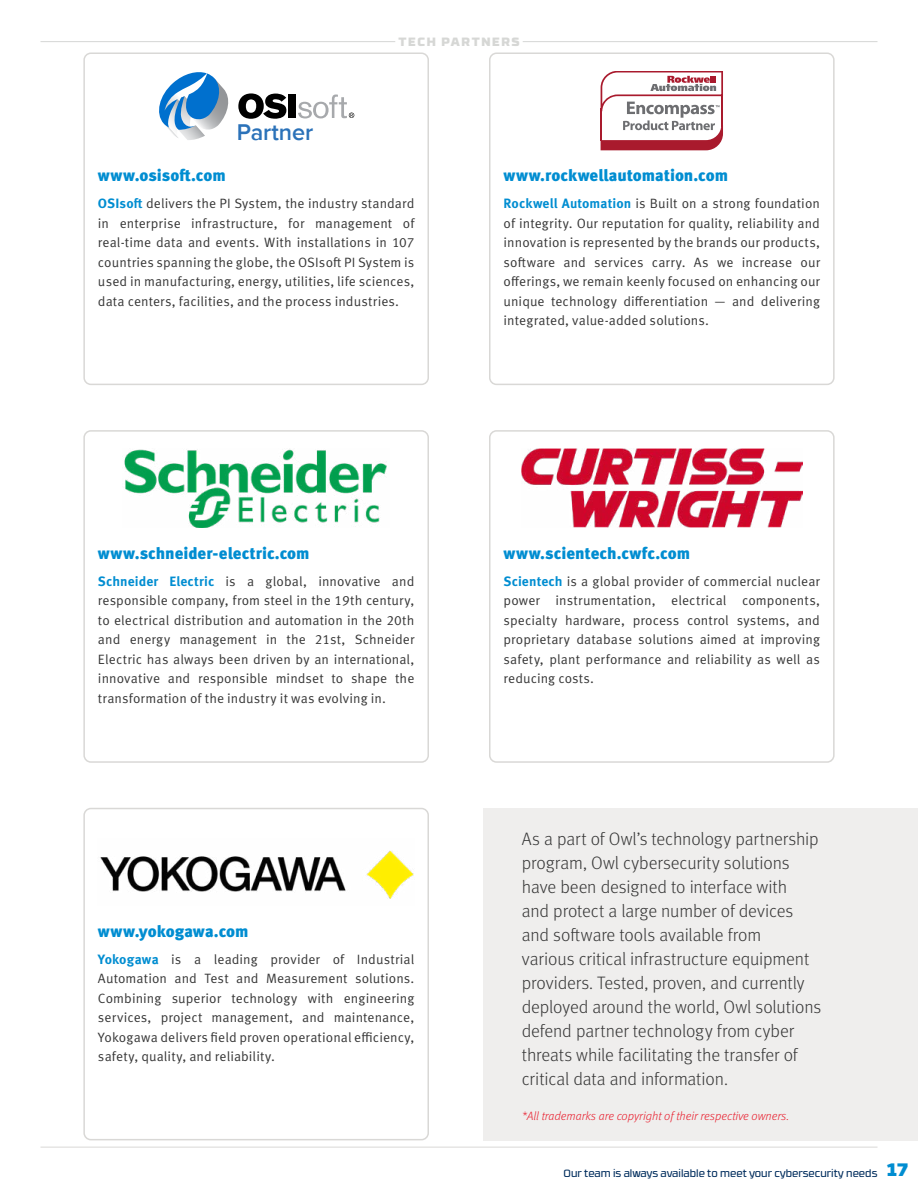
<style>
.page{position:relative;width:918px;height:1188px;background:#fff}
.page>*{position:absolute;margin:0;border:0;box-sizing:border-box;transform-origin:0 0}
.t1{font:600 23.4px "Proxima Nova";color:#2b72b9}
.t2{font:300 18px/24px "Meta Pro";letter-spacing:-.005em;color:#373737}
.t3{font:900 16.5px "Meta Pro";letter-spacing:-.005em;color:#008dd1}
.t4{font:13.5px/19.5px "Meta Pro Norm";letter-spacing:.005em;color:#373737;text-align:justify}
.t5{font:italic 300 12px "Meta Pro";color:#e91d2d}
.t6{font:900 12px "RB No 3.1";letter-spacing:.135em;color:#d6d7d5}
.t7{font:10.5px "RB No 3.1";color:#002d5d}
.s1{font-family:"Meta Pro";font-weight:700;color:#008dd1}
.s2{font-weight:900;font-size:18px;color:#008dd1}
</style>
<div class="page">
<hr style="left:40px;top:1147px;width:838px;height:1px;background:#d9d8d6">
<div style="left:83px;top:52px;width:346px;height:333px;border:2px solid #d9d8d6;border-radius:7px"></div>
<svg style="left:159px;top:72px;width:70px;height:68px"></svg>
<svg style="left:238px;top:93px;width:48px;height:26px"></svg>
<div style="left:289px;top:94px;width:7px;height:24px;background:#000"></div>
<svg style="left:298px;top:95px;width:56px;height:23px"></svg>
<div style="left:489px;top:52px;width:346px;height:333px;border:2px solid #d9d8d6;border-radius:7px"></div>
<svg style="left:601px;top:71px;width:122px;height:79px"></svg>
<div style="left:83px;top:430px;width:346px;height:333px;border:2px solid #d9d8d6;border-radius:7px"></div>
<img style="left:124px;top:449px;width:263px;height:79px">
<div style="left:489px;top:430px;width:346px;height:333px;border:2px solid #d9d8d6;border-radius:7px"></div>
<img style="left:521px;top:449px;width:281px;height:79px">
<div style="left:83px;top:808px;width:346px;height:332px;border:2px solid #d9d8d6;border-radius:7px"></div>
<img style="left:100px;top:850px;width:314px;height:49px">
<div style="left:484px;top:808px;width:434px;height:332px;background:#efeeed"></div>
<hr style="left:40px;top:41px;width:355px;height:1px;background:#d6d7d5">
<hr style="left:523px;top:41px;width:355px;height:1px;background:#d6d7d5">
<h1 class="t1" style="left:237px;top:118px;width:78px">Partner</h1>
<p class="t6" style="left:398px;top:31px;width:123px">TECH PARTNERS</p>
<p class="t3" style="left:98px;top:162px;width:129px">www.osisoft.com</p>
<p class="t4" style="left:98px;top:193px;width:318px"><span class="s1">OSIsoft</span> delivers the PI System, the industry standard in enterprise infrastructure, for management of real-time data and events. With installations in 107 countries spanning the globe, the OSIsoft PI System is used in manufacturing, energy, utilities, life sciences, data centers, facilities, and the process industries.</p>
<p class="t3" style="left:98px;top:540px;width:213px">www.schneider-electric.com</p>
<p class="t4" style="left:98px;top:571px;width:318px"><span class="s1">Schneider Electric</span> is a global, innovative and responsible company, from steel in the 19th century, to electrical distribution and automation in the 20th and energy management in the 21st, Schneider Electric has always been driven by an international, innovative and responsible mindset to shape the transformation of the industry it was evolving in.</p>
<p class="t3" style="left:98px;top:918px;width:152px">www.yokogawa.com</p>
<p class="t4" style="left:98px;top:948px;width:318px"><span class="s1">Yokogawa</span> is a leading provider of Industrial Automation and Test and Measurement solutions.<br>Combining superior technology with engineering services, project management, and maintenance, Yokogawa delivers field proven operational efficiency, safety, quality, and reliability.</p>
<p class="t3" style="left:504px;top:162px;width:226px">www.rockwellautomation.com</p>
<p class="t4" style="left:504px;top:193px;width:318px"><span class="s1">Rockwell Automation</span> is Built on a strong foundation of integrity. Our reputation for quality, reliability and innovation is represented by the brands our products, software and services carry. As we increase our offerings, we remain keenly focused on enhancing our unique technology differentiation — and delivering integrated, value-added solutions.</p>
<p class="t3" style="left:504px;top:540px;width:188px">www.scientech.cwfc.com</p>
<p class="t4" style="left:504px;top:571px;width:318px"><span class="s1">Scientech</span> is a global provider of commercial nuclear power instrumentation, electrical components, specialty hardware, process control systems, and proprietary database solutions aimed at improving safety, plant performance and reliability as well as reducing costs.</p>
<p class="t2" style="left:522px;top:826px;width:301px">As a part of Owl’s technology partnership program, Owl cybersecurity solutions have been designed to interface with<br>and protect a large number of devices and software tools available from<br>various critical infrastructure equipment providers. Tested, proven, and currently deployed around the world, Owl solutions defend partner technology from cyber threats while facilitating the transfer of critical data and information.</p>
<p class="t5" style="left:522px;top:1107px;width:269px">*All trademarks are copyright of their respective owners.</p>
<p class="t7" style="left:564px;top:1165px;width:346px">Our team is always available to meet your cybersecurity needs <span class="s2">17</span></p>
</div>
